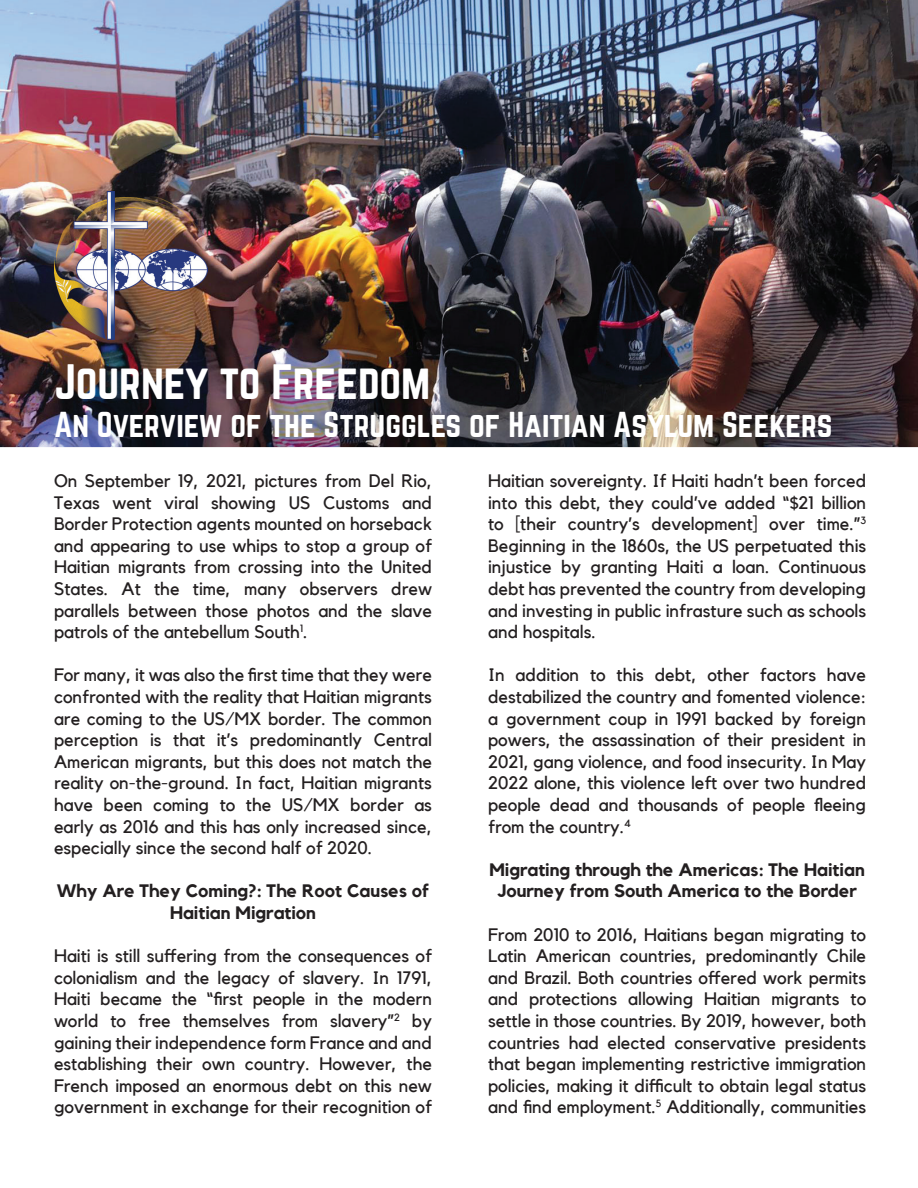
<style>
.page{position:relative;width:918px;height:1188px;background:#fff}
.page>*{position:absolute;margin:0;border:0;box-sizing:border-box;transform-origin:0 0}
.t1{font:43.5px "Norwester";color:#fff}
.t2{font:31.5px "Norwester";color:#fff}
.t3{font:18px/21.6px "Kollektif";color:#231f20;text-align:justify}
.t4{font:700 18px/21.6px "Kollektif";color:#231f20;text-align:center}
</style>
<div class="page">
<img style="left:0;top:0;width:918px;height:447px">
<img style="left:54px;top:192px;width:153px;height:147px">
<h1 class="t1" style="left:54px;top:361px;width:378px">Journey to Freedom</h1>
<h2 class="t2" style="left:54px;top:410px;width:780px">An Overview of the Struggles of Haitian Asylum Seekers</h2>
<p class="t3" style="left:54px;top:470px;width:380px">On September 19, 2021, pictures from Del Rio, Texas went viral showing US Customs and Border Protection agents mounted on horseback and appearing to use whips to stop a group of Haitian migrants from crossing into the United States. At the time, many observers drew parallels between those photos and the slave patrols of the antebellum South<sup>1</sup>.</p>
<p class="t3" style="left:54px;top:664px;width:380px">For many, it was also the first time that they were confronted with the reality that Haitian migrants are coming to the US/MX border. The common perception is that it’s predominantly Central American migrants, but this does not match the reality on-the-ground. In fact, Haitian migrants have been coming to the US/MX border as early as 2016 and this has only increased since, especially since the second half of 2020.</p>
<p class="t4" style="left:57px;top:880px;width:374px">Why Are They Coming?: The Root Causes of<br>Haitian Migration</p>
<p class="t3" style="left:54px;top:945px;width:380px">Haiti is still suffering from the consequences of colonialism and the legacy of slavery. In 1791, Haiti became the “first people in the modern world to free themselves from slavery”<sup>2</sup> by gaining their independence form France and and establishing their own country. However, the French imposed an enormous debt on this new government in exchange for their recognition of</p>
<p class="t3" style="left:488px;top:470px;width:380px">Haitian sovereignty. If Haiti hadn’t been forced into this debt, they could’ve added “$21 billion to [their country’s development] over time.”<sup>3<br></sup>Beginning in the 1860s, the US perpetuated this injustice by granting Haiti a loan. Continuous debt has prevented the country from developing and investing in public infrasture such as schools and hospitals.</p>
<p class="t3" style="left:488px;top:664px;width:380px">In addition to this debt, other factors have destabilized the country and fomented violence: a government coup in 1991 backed by foreign powers, the assassination of their president in 2021, gang violence, and food insecurity. In May 2022 alone, this violence left over two hundred people dead and thousands of people fleeing from the country.<sup>4</sup></p>
<p class="t4" style="left:490px;top:859px;width:377px">Migrating through the Americas: The Haitian<br>Journey from South America to the Border</p>
<p class="t3" style="left:488px;top:924px;width:380px">From 2010 to 2016, Haitians began migrating to Latin American countries, predominantly Chile and Brazil. Both countries offered work permits and protections allowing Haitian migrants to settle in those countries. By 2019, however, both countries had elected conservative presidents that began implementing restrictive immigration policies, making it difficult to obtain legal status and find employment.<sup>5</sup> Additionally, communities</p>
</div>
